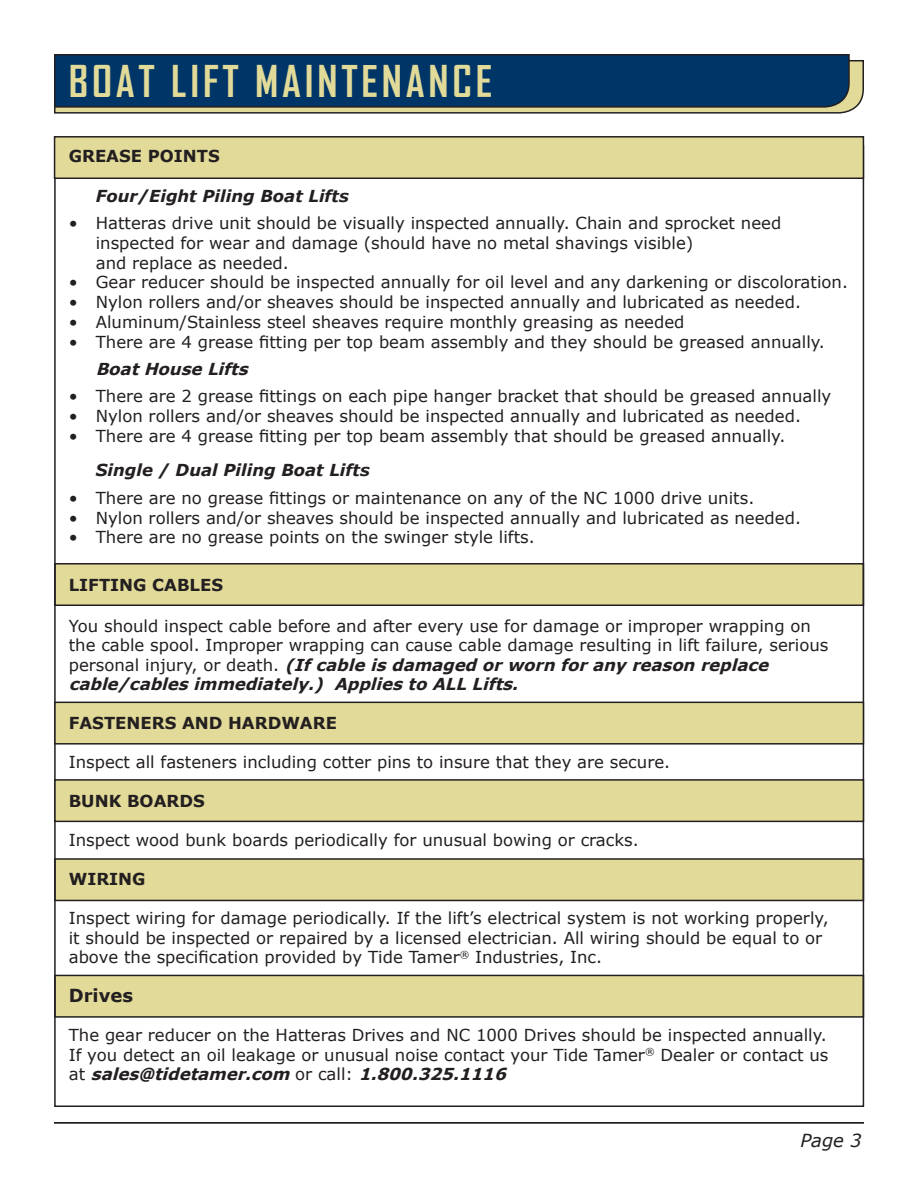
<style>
.page{position:relative;width:918px;height:1188px;background:#fff}
.page>*{position:absolute;margin:0;border:0;box-sizing:border-box;transform-origin:0 0}
.t1{font:700 42px "Agency FB";letter-spacing:.09em;color:#e2da99}
.t2{font:700 18px "Verdana";color:#231f20}
.t3{font:italic 18px "Verdana";color:#231f20}
.t4{font:16.5px/19.5px "Verdana";color:#231f20}
.t5{font:700 16.5px "Verdana";color:#231f20}
.t6{font:italic 700 16.5px "Verdana";color:#231f20}
.t7{font:italic 700 16.5px "Verdana";color:#231f20}
.s1{font-weight:700;font-style:italic}
</style>
<div class="page">
<div style="left:55px;top:975px;width:808px;height:42px;background:#e2da99"></div>
<div style="left:54px;top:975px;width:810px;height:43px;border:2px solid #231f20"></div>
<div style="left:55px;top:859px;width:808px;height:41px;background:#e2da99"></div>
<div style="left:54px;top:858px;width:810px;height:43px;border:2px solid #231f20"></div>
<div style="left:55px;top:564px;width:808px;height:41px;background:#e2da99"></div>
<div style="left:54px;top:563px;width:810px;height:43px;border:2px solid #231f20"></div>
<hr style="left:54px;top:1122px;width:810px;height:2px;background:#000">
<div style="left:55px;top:137px;width:808px;height:41px;background:#e2da99"></div>
<div style="left:54px;top:136px;width:810px;height:43px;border:2px solid #231f20"></div>
<div style="left:55px;top:702px;width:808px;height:42px;background:#e2da99"></div>
<div style="left:54px;top:702px;width:810px;height:43px;border:2px solid #231f20"></div>
<div style="left:55px;top:780px;width:808px;height:41px;background:#e2da99"></div>
<div style="left:54px;top:779px;width:810px;height:43px;border:2px solid #231f20"></div>
<svg style="left:55px;top:60px;width:808px;height:53px;background:#c1ba85"></svg>
<svg style="left:54px;top:54px;width:796px;height:54px;background:#043663"></svg>
<h1 class="t1" style="left:69px;top:57px;width:425px">BOAT LIFT MAINTENANCE</h1>
<p class="t5" style="left:69px;top:150px;width:153px">GREASE POINTS</p>
<p class="t6" style="left:96px;top:189px;width:255px">Four/Eight Piling Boat Lifts</p>
<p class="t4" style="left:96px;top:213px;width:687px;text-indent:-27px">• Hatteras drive unit should be visually inspected annually. Chain and sprocket need inspected for wear and damage (should have no metal shavings visible)<br>and replace as needed.</p>
<p class="t4" style="left:69px;top:273px;width:781px">• Gear reducer should be inspected annually for oil level and any darkening or discoloration.</p>
<p class="t4" style="left:69px;top:293px;width:734px">• Nylon rollers and/or sheaves should be inspected annually and lubricated as needed.</p>
<p class="t4" style="left:69px;top:312px;width:617px">• Aluminum/Stainless steel sheaves require monthly greasing as needed</p>
<p class="t4" style="left:69px;top:332px;width:758px">• There are 4 grease itting per top beam assembly and they should be greased annually.</p>
<p class="t7" style="left:96px;top:362px;width:158px">Boat House Lifts</p>
<p class="t4" style="left:69px;top:387px;width:764px">• There are 2 grease ittings on each pipe hanger bracket that should be greased annually</p>
<p class="t4" style="left:69px;top:407px;width:734px">• Nylon rollers and/or sheaves should be inspected annually and lubricated as needed.</p>
<p class="t4" style="left:69px;top:426px;width:718px">• There are 4 grease itting per top beam assembly that should be greased annually.</p>
<p class="t6" style="left:96px;top:464px;width:276px">Single / Dual Piling Boat Lifts</p>
<p class="t4" style="left:69px;top:488px;width:687px">• There are no grease ittings or maintenance on any of the NC 1000 drive units.</p>
<p class="t4" style="left:69px;top:508px;width:734px">• Nylon rollers and/or sheaves should be inspected annually and lubricated as needed.</p>
<p class="t4" style="left:69px;top:528px;width:468px">• There are no grease points on the swinger style lifts.</p>
<p class="t5" style="left:69px;top:579px;width:156px">LIFTING CABLES</p>
<p class="t4" style="left:69px;top:618px;width:761px">You should inspect cable before and after every use for damage or improper wrapping on the cable spool. Improper wrapping can cause cable damage resulting in lift failure, serious p e r s o n a l i n j u r y , o r d e a t h . <span class="s1">(If cable is damaged or worn for any reason replace cable/cables immediately.) Applies to ALL Lifts.</span></p>
<p class="t5" style="left:69px;top:717px;width:270px">FASTENERS AND HARDWARE</p>
<p class="t4" style="left:69px;top:754px;width:603px">Inspect all fasteners including cotter pins to insure that they are secure.</p>
<p class="t5" style="left:69px;top:795px;width:138px">BUNK BOARDS</p>
<p class="t4" style="left:69px;top:831px;width:572px">Inspect wood bunk boards periodically for unusual bowing or cracks.</p>
<p class="t5" style="left:69px;top:873px;width:78px">WIRING</p>
<p class="t4" style="left:69px;top:909px;width:761px">Inspect wiring for damage periodically. If the lift’s electrical system is not working properly, it should be inspected or repaired by a licensed electrician. All wiring should be equal to or above the speciication provided by Tide Tamer<sup>®</sup> Industries, Inc.</p>
<p class="t2" style="left:69px;top:989px;width:66px">Drives</p>
<p class="t4" style="left:69px;top:1026px;width:761px;text-align:justify">The gear reducer on the Hatteras Drives and NC 1000 Drives should be inspected annually.<br>If you detect an oil leakage or unusual noise contact your Tide Tamer<sup>®</sup> Dealer or contact us a t <span class="s1">sales@tidetamer.com</span> o r c a l l : <span class="s1">1.800.325.1116</span></p>
<p class="t3" style="left:800px;top:1133px;width:63px">Page 3</p>
</div>
